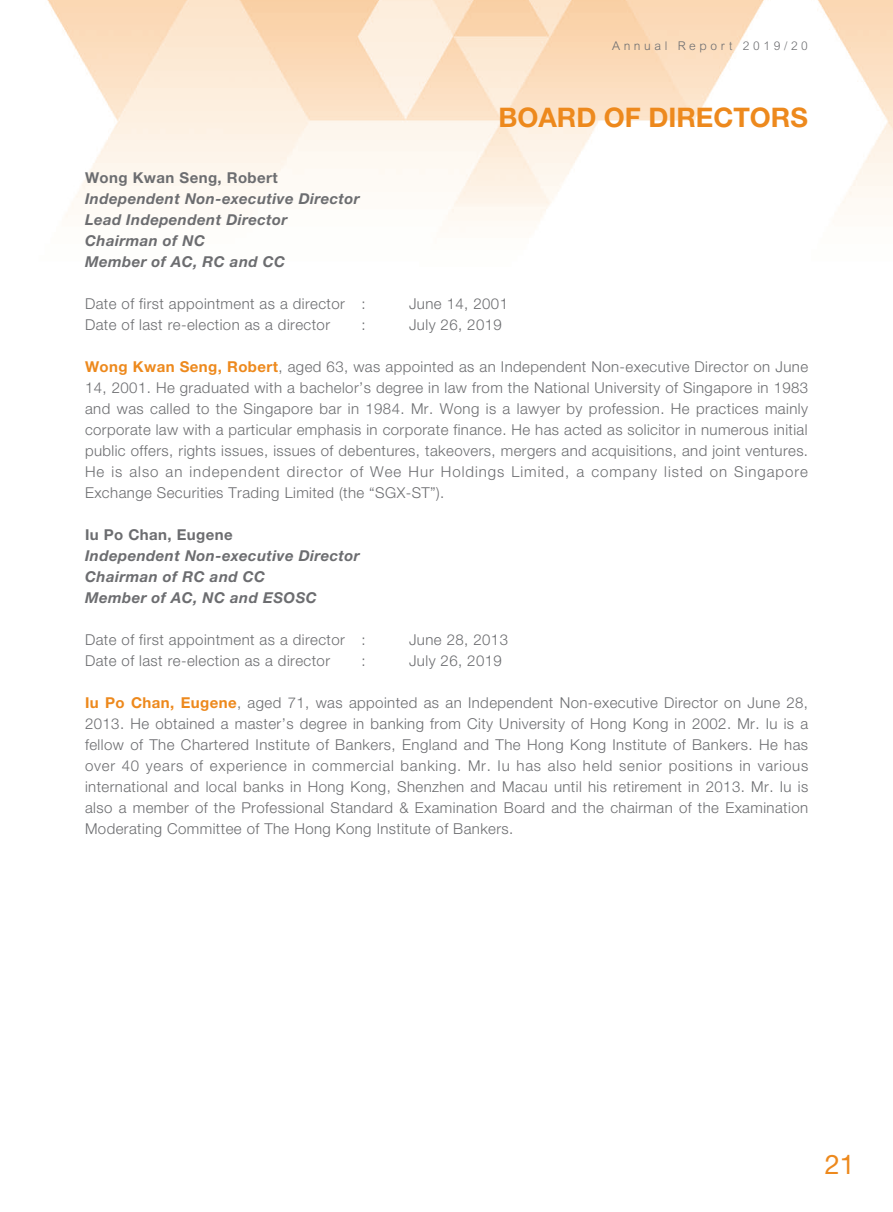
<style>
.page{position:relative;width:893px;height:1212px;background:#fff}
.page>*{position:absolute;margin:0;border:0;box-sizing:border-box;transform-origin:0 0}
.t1{font:700 27px "Helvetica Neue LT Std";color:#ed891d}
.t2{font:27px "Helvetica Neue LT Std";color:#ed891d}
._00_txt{font:300 15px/21px "Helvetica Neue LT Std";letter-spacing:.03em;color:#6c6d70;text-align:justify}
._00_txt-2{font:italic 700 15px "Helvetica Neue LT Std";letter-spacing:.03em;color:#6c6d70}
._00_txt-3{font:700 15px "Helvetica Neue LT Std";letter-spacing:.03em;color:#6c6d70}
.t3{font:300 12px "Arial MT Std";letter-spacing:.3em;color:#6c6d70}
.s1{font-weight:700;color:#ed891d}
</style>
<div class="page">
<img style="left:47px;top:0;width:846px;height:227px">
<p class="t3" style="left:612px;top:39px;width:197px">Annual Report 2019/20</p>
<h1 class="t1" style="left:498px;top:100px;width:311px">BOARD OF DIRECTORS</h1>
<p class="_00_txt-3" style="left:85px;top:168px;width:194px">Wong Kwan Seng, Robert</p>
<p class="_00_txt-2" style="left:85px;top:189px;width:276px">Independent Non-executive Director</p>
<p class="_00_txt-2" style="left:85px;top:210px;width:204px">Lead Independent Director</p>
<p class="_00_txt-2" style="left:85px;top:231px;width:122px">Chairman of NC</p>
<p class="_00_txt-2" style="left:85px;top:252px;width:202px">Member of AC, RC and CC</p>
<p class="_00_txt" style="left:85px;top:292px;width:282px">Date of first appointment as a director :</p>
<p class="_00_txt" style="left:409px;top:292px;width:100px">June 14, 2001</p>
<p class="_00_txt" style="left:85px;top:313px;width:247px">Date of last re-election as a director</p>
<p class="_00_txt" style="left:361px;top:313px;width:6px">:</p>
<p class="_00_txt" style="left:409px;top:313px;width:94px">July 26, 2019</p>
<p class="_00_txt" style="left:85px;top:355px;width:725px"><span class="s1">Wong Kwan Seng, Robert</span>, aged 63, was appointed as an Independent Non-executive Director on June 14, 2001. He graduated with a bachelor’s degree in law from the National University of Singapore in 1983 and was called to the Singapore bar in 1984. Mr. Wong is a lawyer by profession. He practices mainly corporate law with a particular emphasis in corporate finance. He has acted as solicitor in numerous initial public offers, rights issues, issues of debentures, takeovers, mergers and acquisitions, and joint ventures.<br>He is also an independent director of Wee Hur Holdings Limited, a company listed on Singapore Exchange Securities Trading Limited (the “SGX-ST”).</p>
<p class="_00_txt-3" style="left:85px;top:525px;width:149px">Iu Po Chan, Eugene</p>
<p class="_00_txt-2" style="left:85px;top:546px;width:276px">Independent Non-executive Director</p>
<p class="_00_txt-2" style="left:85px;top:567px;width:182px">Chairman of RC and CC</p>
<p class="_00_txt-2" style="left:85px;top:588px;width:233px">Member of AC, NC and ESOSC</p>
<p class="_00_txt" style="left:85px;top:628px;width:282px">Date of first appointment as a director :</p>
<p class="_00_txt" style="left:409px;top:628px;width:100px">June 28, 2013</p>
<p class="_00_txt" style="left:85px;top:649px;width:247px">Date of last re-election as a director</p>
<p class="_00_txt" style="left:361px;top:649px;width:6px">:</p>
<p class="_00_txt" style="left:409px;top:649px;width:94px">July 26, 2019</p>
<p class="_00_txt" style="left:85px;top:691px;width:725px"><span class="s1">Iu Po Chan, Eugene</span>, aged 71, was appointed as an Independent Non-executive Director on June 28, 2013. He obtained a master’s degree in banking from City University of Hong Kong in 2002. Mr. Iu is a fellow of The Chartered Institute of Bankers, England and The Hong Kong Institute of Bankers. He has over 40 years of experience in commercial banking. Mr. Iu has also held senior positions in various international and local banks in Hong Kong, Shenzhen and Macau until his retirement in 2013. Mr. Iu is also a member of the Professional Standard &amp; Examination Board and the chairman of the Examination Moderating Committee of The Hong Kong Institute of Bankers.</p>
<h1 class="t2" style="left:825px;top:1148px;width:32px">21</h1>
</div>
